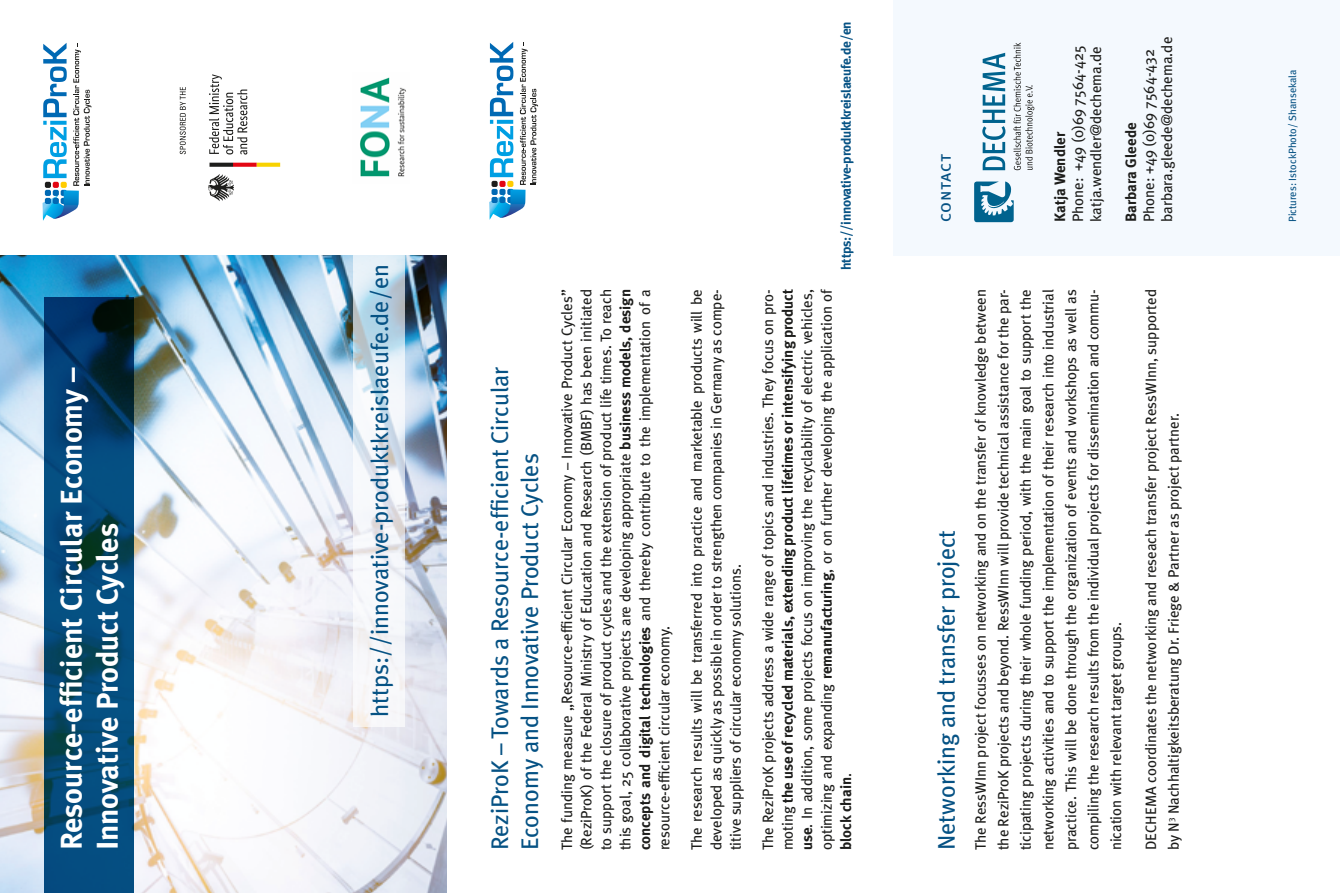
<style>
.page{position:relative;width:1340px;height:893px;background:#fff}
.page>*{position:absolute;margin:0;border:0;box-sizing:border-box;transform-origin:0 0}
.t1{font:700 30px "Meta Plus";color:#fff}
.t2{font:24px/30px "Meta Plus";color:#065284}
.Innenteil_-_Headline{font:18px "Meta Plus Book Caps";letter-spacing:.035em;color:#065284}
.t3{font:15px/19.5px "Meta Plus";color:#1d1d1b;text-align:justify}
.t4{font:700 15px "Meta Plus";color:#1d1d1b}
.t5{font:700 13.5px "Meta Plus";letter-spacing:-.02em;color:#065284}
.t6{font:10.5px "Meta Plus";color:#065284}
.s1{font-weight:700}
</style>
<div class="page">
<svg style="left:489px;top:42px;width:49px;height:178px"></svg>
<div style="left:893px;top:0;width:446px;height:255px;background:#f4f9fe"></div>
<svg style="left:974px;top:181px;width:39px;height:41px"></svg>
<svg style="left:982px;top:53px;width:23px;height:117px"></svg>
<svg style="left:1013px;top:43px;width:21px;height:127px"></svg>
<svg style="left:43px;top:43px;width:48px;height:178px"></svg>
<img style="left:0;top:255px;width:446px;height:638px">
<svg style="left:209px;top:74px;width:38px;height:81px"></svg>
<svg style="left:208px;top:174px;width:26px;height:27px"></svg>
<svg style="left:209px;top:163px;width:71px;height:4px"></svg>
<svg style="left:180px;top:87px;width:6px;height:67px"></svg>
<svg style="left:44px;top:298px;width:90px;height:595px;background:#04436d"></svg>
<svg style="left:353px;top:255px;width:51px;height:471px;fill:#f3f5f9"></svg>
<img style="left:360px;top:77px;width:46px;height:100px">
<p class="t1" style="left:54px;top:850px;width:484px;rotate:-90deg">Resource-efficient Circular Economy –</p>
<p class="t1" style="left:90px;top:850px;width:329px;rotate:-90deg">Innovative Product Cycles</p>
<p class="t2" style="left:364px;top:717px;width:454px;rotate:-90deg">https://innovative-produktkreislaeufe.de/en</p>
<p class="t2" style="left:484px;top:850px;width:485px;rotate:-90deg">ReziProK – Towards a Resource-efficient Circular<br>Economy and Innovative Product Cycles</p>
<p class="t5" style="left:838px;top:270px;width:250px;rotate:-90deg">https://innovative-produktkreislaeufe.de/en</p>
<p class="t3" style="left:557px;top:850px;width:563px;rotate:-90deg">The funding measure „Resource-efficient Circular Economy – Innovative Product Cycles” (ReziProK) of the Federal Ministry of Education and Research (BMBF) has been initiated to support the closure of product cycles and the extension of product life times. To reach this goal, 25 collaborative projects are developing appropriate <span class="s1">business models, design concepts and digital technologies</span> and thereby contribute to the implementation of a resource-efficient circular economy.</p>
<p class="t3" style="left:686px;top:850px;width:563px;rotate:-90deg">The research results will be transferred into practice and marketable products will be developed as quickly as possible in order to strengthen companies in Germany as compe&shy;titive suppliers of circular economy solutions.</p>
<p class="t3" style="left:758px;top:850px;width:563px;rotate:-90deg">The ReziProK projects address a wide range of topics and industries. They focus on pro&shy;moting <span class="s1">the use of recycled materials, extending product lifetimes or intensifying product use</span>. In addition, some projects focus on improving the recyclability of electric vehicles, optimizing and expanding <span class="s1">remanufacturing</span>, or on further developing the application of <span class="s1">block chain</span>.</p>
<p class="Innenteil_-_Headline" style="left:934px;top:222px;width:70px;rotate:-90deg">contact</p>
<p class="t3" style="left:1067px;top:222px;width:178px;rotate:-90deg">Phone: +49 (0)69 7564-425</p>
<p class="t3" style="left:1085px;top:222px;width:177px;rotate:-90deg">katja.wendler@dechema.de</p>
<p class="t4" style="left:1051px;top:222px;width:92px;rotate:-90deg">Katja Wendler</p>
<p class="t3" style="left:1138px;top:222px;width:175px;rotate:-90deg">Phone: +49 (0)69 7564-432</p>
<p class="t3" style="left:1156px;top:222px;width:187px;rotate:-90deg">barbara.gleede@dechema.de</p>
<p class="t4" style="left:1122px;top:222px;width:101px;rotate:-90deg">Barbara Gleede</p>
<p class="t2" style="left:931px;top:850px;width:322px;rotate:-90deg">Networking and transfer project</p>
<p class="t3" style="left:969px;top:850px;width:563px;line-height:22.5px;rotate:-90deg">The RessWInn project focusses on networking and on the transfer of knowledge between the ReziProK projects and beyond. RessWInn will provide technical assistance for the par&shy;ticipating projects during their whole funding period, with the main goal to support the networking activities and to support the implementation of their research into industrial practice. This will be done through the organization of events and workshops as well as compiling the research results from the individual projects for dissemination and commu&shy;nication with relevant target groups.</p>
<p class="t3" style="left:1139px;top:850px;width:563px;line-height:22.5px;rotate:-90deg">DECHEMA coordinates the networking and reseach transfer project RessWInn, supported by N<sup>3</sup> Nachhaltigkeitsberatung Dr. Friege &amp; Partner as project partner.</p>
<p class="t6" style="left:1286px;top:222px;width:154px;rotate:-90deg">Pictures: IstockPhoto/ Shansekala</p>
</div>
